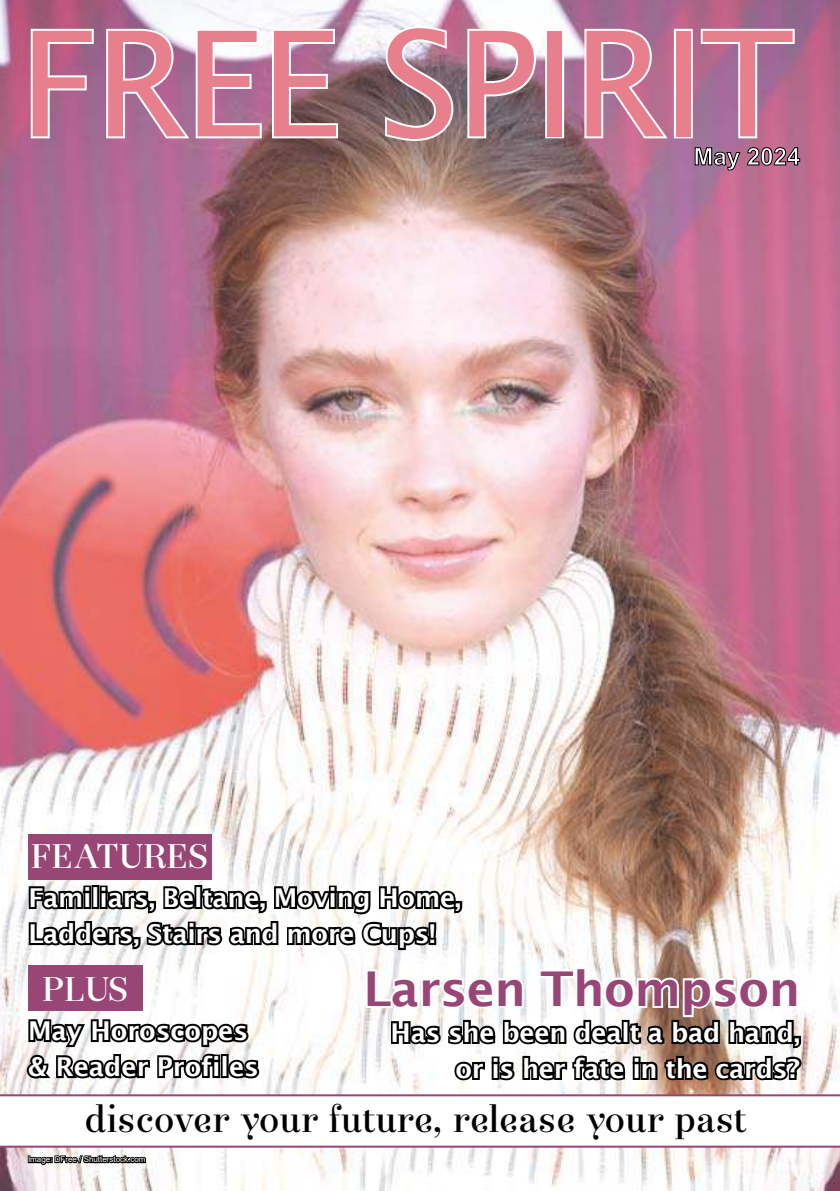
<style>
.page{position:relative;width:840px;height:1191px;background:#fff}
.page>*{position:absolute;margin:0;border:0;box-sizing:border-box;transform-origin:0 0}
.t1{font:146px "Lucida Sans Unicode";letter-spacing:-.02em;color:#e77f8d}
.t2{font:600 48px "Lucida Sans";letter-spacing:-.01em;color:#974676}
.t3{font:38px "Narziss Text Medium Drops";letter-spacing:-.01em;color:#000}
.t4{font:34px "Narziss Text Medium Drops";color:#fff}
.t5{font:600 26px/36px "Lucida Sans";letter-spacing:-.01em;color:#fff}
.t6{font:700 24px "Arial";color:#fff}
.t7{font:8px "Arial";color:#fff}
</style>
<div class="page">
<img style="left:0;top:0;width:839px;height:1191px">
<svg style="left:27px;top:868px;width:438px;height:84px"></svg>
<svg style="left:363px;top:965px;width:441px;height:118px"></svg>
<svg style="left:0;top:1094px;width:839px;height:53px"></svg>
<div style="left:28px;top:965px;width:115px;height:45px;background:#974676"></div>
<div style="left:28px;top:834px;width:183px;height:45px;background:#974676"></div>
<svg style="left:24px;top:1001px;width:238px;height:80px"></svg>
<svg style="left:28px;top:1153px;width:119px;height:13px"></svg>
<svg style="left:29px;top:27px;width:67px;height:113px"></svg>
<svg style="left:104px;top:27px;width:159px;height:113px"></svg>
<svg style="left:270px;top:27px;width:70px;height:113px"></svg>
<svg style="left:383px;top:24px;width:72px;height:119px"></svg>
<svg style="left:465px;top:27px;width:72px;height:113px"></svg>
<div style="left:545px;top:29px;width:19px;height:109px;border:4px solid #fff"></div>
<svg style="left:582px;top:27px;width:89px;height:113px"></svg>
<div style="left:673px;top:29px;width:19px;height:109px;border:4px solid #fff"></div>
<svg style="left:693px;top:27px;width:107px;height:144px;background:#ac7698"></svg>
<h1 class="t1" style="left:19px;top:24px;width:775px">FREE SPIRIT</h1>
<h3 class="t4" style="left:31px;top:842px;width:178px">FEATURES</h3>
<p class="t6" style="left:693px;top:147px;width:108px">May 2024</p>
<p class="t5" style="left:28px;top:881px;width:434px">Familiars, Beltane, Moving Home,<br>Ladders, Stairs and more Cups!</p>
<h2 class="t2" style="left:363px;top:968px;width:438px">Larsen Thompson</h2>
<p class="t5" style="left:390px;top:1016px;width:411px;text-align:right">Has she been dealt a bad hand, or is her fate in the cards?</p>
<h3 class="t3" style="left:84px;top:1103px;width:664px">discover your future, release your past</h3>
<h3 class="t4" style="left:42px;top:975px;width:87px">PLUS</h3>
<p class="t5" style="left:28px;top:1014px;width:232px">May Horoscopes &amp; Reader Profiles</p>
<p class="t7" style="left:28px;top:1156px;width:119px">Image: DFree / Shutterstock.com</p>
</div>
